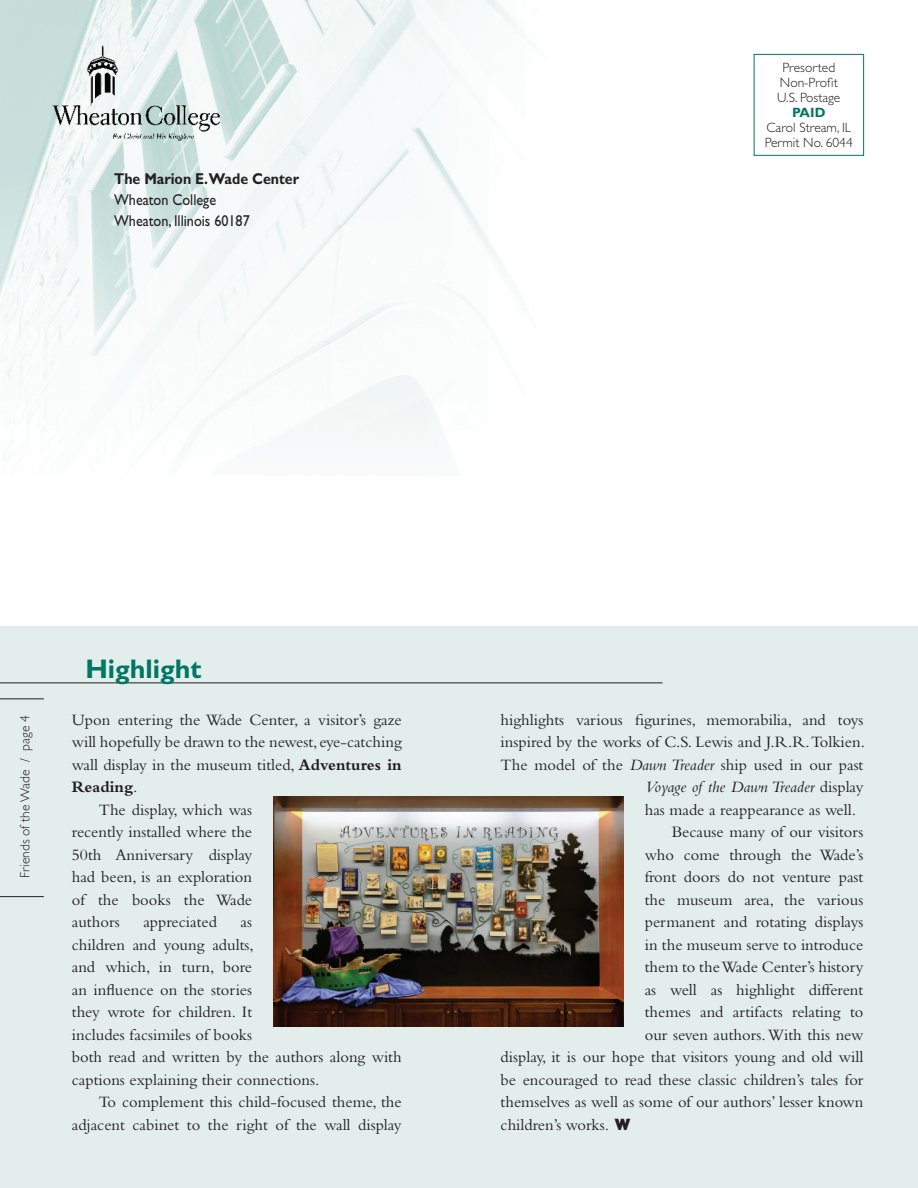
<style>
.page{position:relative;width:918px;height:1188px;background:#fff}
.page>*{position:absolute;margin:0;border:0;box-sizing:border-box;transform-origin:0 0}
.t1{font:700 27px "Gill Sans";color:#007764}
.t2{font:16.5px/22.5px "Bembo";color:#231f20}
.t3{font:italic 16.5px "Bembo";color:#231f20}
.t4{font:700 16.5px "Bembo";color:#231f20}
.t5{font:15.75px/21px "Gill Sans";color:#231f20;scale:.9 1}
.t6{font:700 15.75px "Gill Sans";color:#231f20;scale:.9 1}
.t7{font:300 13.5px/15px "Gill Sans";color:#231f20;text-align:center}
.t8{font:700 13.5px "Gill Sans";color:#007764}
.s1{font-weight:700}
.s2{font-weight:400}
.s3{font-style:italic}
.s4{font-style:normal}
.s5{font-family:"Gill Sans";font-weight:800}
</style>
<div class="page">
<img style="left:0;top:0;width:516px;height:449px">
<div style="left:754px;top:54px;width:110px;height:102px;border:1px solid #007764"></div>
<div style="left:0;top:627px;width:918px;height:561px;background:#e3eeec"></div>
<hr style="left:0;top:682px;width:663px;height:1px;background:#231f20">
<hr style="left:0;top:896px;width:44px;height:1px;background:#231f20">
<hr style="left:0;top:698px;width:44px;height:1px;background:#231f20">
<img style="left:35px;top:26px;width:198px;height:129px">
<img style="left:274px;top:797px;width:349px;height:229px">
<p class="t6" style="left:114px;top:169px;width:207px">The Marion E.Wade Center</p>
<p class="t5" style="left:114px;top:189px;width:152px">Wheaton College<br>Wheaton, Illinois 60187</p>
<p class="t7" style="left:777px;top:60px;width:65px">Presorted<br>Non-Profit<br>U.S. Postage</p>
<p class="t8" style="left:792px;top:105px;width:35px">PAID</p>
<p class="t7" style="left:765px;top:120px;width:89px;text-align:left">Carol Stream, IL<br>Permit No. 6044</p>
<p class="t7" style="left:18px;top:878px;width:164px;rotate:-90deg">Friends of the Wade / page 4</p>
<h1 class="t1" style="left:85px;top:653px;width:118px">Highlight</h1>
<p class="t2" style="left:72px;top:708px;width:331px">Upon entering the Wade Center, a visitor’s gaze</p>
<p class="t2" style="left:72px;top:730px;width:331px">will hopefully be drawn to the newest, eye-catching</p>
<p class="t2" style="left:72px;top:753px;width:331px">wall display in the museum titled, <span class="s1">Adventures in</span></p>
<p class="t4" style="left:72px;top:778px;width:67px">Reading<span class="s2">.</span></p>
<p class="t2" style="left:99px;top:798px;width:155px">The display, which was</p>
<p class="t2" style="left:72px;top:820px;width:182px">recently installed where the</p>
<p class="t2" style="left:72px;top:843px;width:182px">50th Anniversary display</p>
<p class="t2" style="left:72px;top:865px;width:182px">had been, is an exploration</p>
<p class="t2" style="left:72px;top:888px;width:182px">of the books the Wade</p>
<p class="t2" style="left:72px;top:910px;width:49px">authors</p>
<p class="t2" style="left:143px;top:910px;width:75px">appreciated</p>
<p class="t2" style="left:72px;top:910px;width:331px;text-indent:169px">as<br>children and young adults,<br>and which, in turn, bore<br>an influence on the stories<br>they wrote for children. It<br>includes facsimiles of books<br>both read and written by the authors along with captions explaining their connections.</p>
<p class="t2" style="left:72px;top:1090px;width:331px;text-align:right">To complement this child-focused theme, the adjacent cabinet to the right of the wall display</p>
<p class="t2" style="left:501px;top:708px;width:364px">highlights various figurines, memorabilia, and toys</p>
<p class="t2" style="left:501px;top:730px;width:366px">inspired by the works of C.S. Lewis and J.R.R. Tolkien.</p>
<p class="t2" style="left:501px;top:753px;width:364px">The model of the <span class="s3">Dawn Treader</span> ship used in our past</p>
<p class="t3" style="left:645px;top:777px;width:220px">Voyage of the Dawn Treader <span class="s4">display</span></p>
<p class="t2" style="left:645px;top:798px;width:213px">has made a reappearance as well.</p>
<p class="t2" style="left:672px;top:820px;width:193px">Because many of our visitors</p>
<p class="t2" style="left:645px;top:843px;width:220px">who come through the Wade’s</p>
<p class="t2" style="left:645px;top:865px;width:220px">front doors do not venture past</p>
<p class="t2" style="left:645px;top:888px;width:220px">the museum area, the various</p>
<p class="t2" style="left:645px;top:910px;width:220px">permanent and rotating displays</p>
<p class="t2" style="left:645px;top:933px;width:220px">in the museum serve to introduce</p>
<p class="t2" style="left:645px;top:955px;width:220px">them to the Wade Center’s history</p>
<p class="t2" style="left:645px;top:978px;width:220px">as well as highlight different</p>
<p class="t2" style="left:645px;top:1000px;width:220px">themes and artifacts relating to</p>
<p class="t2" style="left:645px;top:1023px;width:220px">our seven authors. With this new</p>
<p class="t2" style="left:501px;top:1045px;width:364px">display, it is our hope that visitors young and old will</p>
<p class="t2" style="left:501px;top:1068px;width:364px">be encouraged to read these classic children’s tales for</p>
<p class="t2" style="left:501px;top:1090px;width:364px">themselves as well as some of our authors’ lesser known</p>
<p class="t2" style="left:501px;top:1113px;width:132px">children’s works. <span class="s5">W</span></p>
</div>
